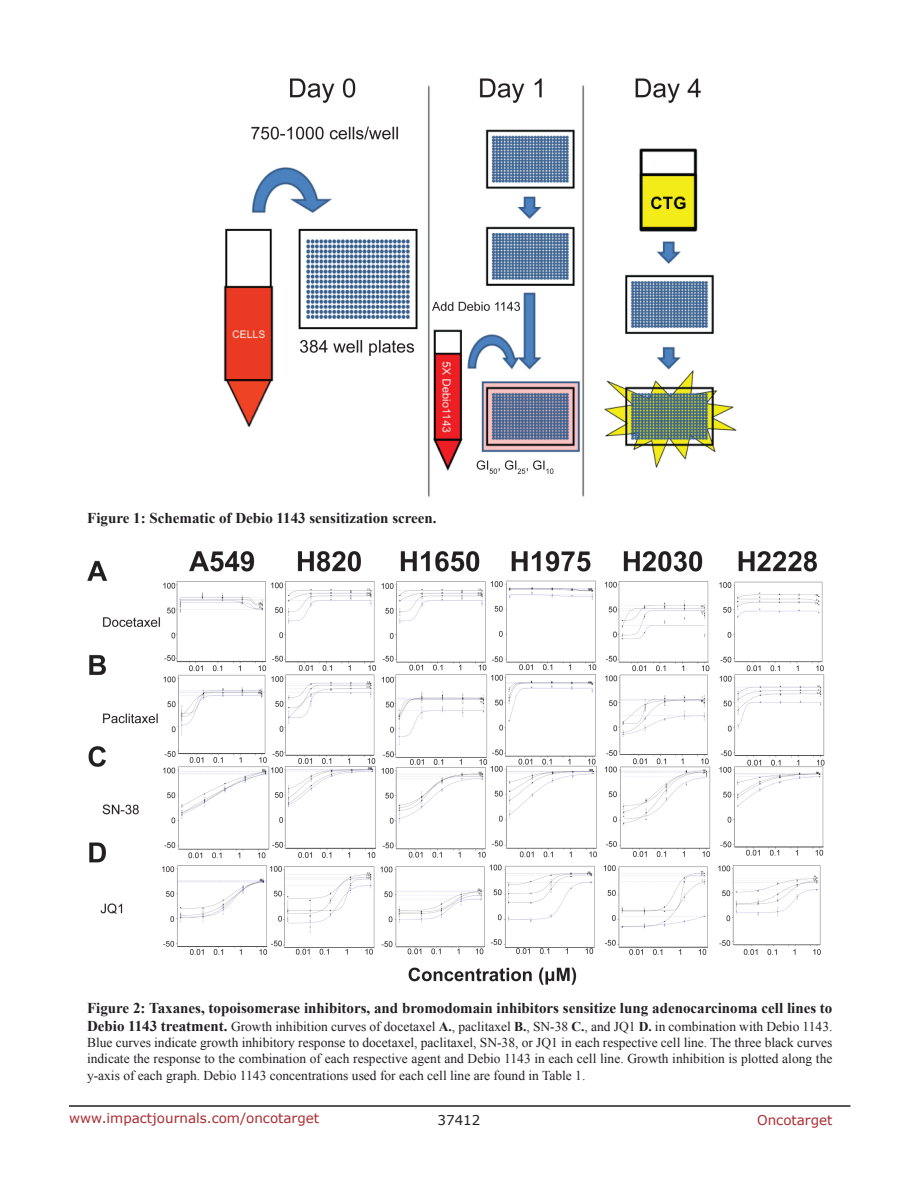
<style>
.page{position:relative;width:918px;height:1188px;background:#fff}
.page>*{position:absolute;margin:0;border:0;box-sizing:border-box;transform-origin:0 0}
.FigureText{font:700 15px "Times New Roman";color:#221f22}
.FigureText-2{font:13.5px/16.2px "Times New Roman";color:#221f22;text-align:justify}
.t1{font:13.5px "Verdana";color:#ac2b31}
.t2{font:13.5px "Verdana";color:#221f22}
.s1{font-weight:700;font-size:15px}
.s2{font-weight:700}
</style>
<div class="page">
<hr style="left:69px;top:1105px;width:781px;height:2px;background:#231f20">
<img style="left:87px;top:551px;width:738px;height:434px">
<img style="left:223px;top:78px;width:514px;height:420px">
<p class="FigureText" style="left:87px;top:508px;width:351px">Figure 1: Schematic of Debio 1143 sensitization screen.</p>
<p class="FigureText" style="left:87px;top:998px;width:747px">Figure 2: Taxanes, topoisomerase inhibitors, and bromodomain inhibitors sensitize lung adenocarcinoma cell lines to</p>
<p class="FigureText-2" style="left:87px;top:1018px;width:747px"><span class="s1">Debio 1143 treatment.</span> Growth inhibition curves of docetaxel <span class="s2">A.</span>, paclitaxel <span class="s2">B.</span>, SN-38 <span class="s2">C.</span>, and JQ1 <span class="s2">D.</span> in combination with Debio 1143.<br>Blue curves indicate growth inhibitory response to docetaxel, paclitaxel, SN-38, or JQ1 in each respective cell line. The three black curves indicate the response to the combination of each respective agent and Debio 1143 in each cell line. Growth inhibition is plotted along the y-axis of each graph. Debio 1143 concentrations used for each cell line are found in Table 1.</p>
<p class="t1" style="left:69px;top:1109px;width:252px">www.impactjournals.com/oncotarget</p>
<p class="t2" style="left:438px;top:1111px;width:44px">37412</p>
<p class="t1" style="left:757px;top:1111px;width:77px">Oncotarget</p>
</div>
